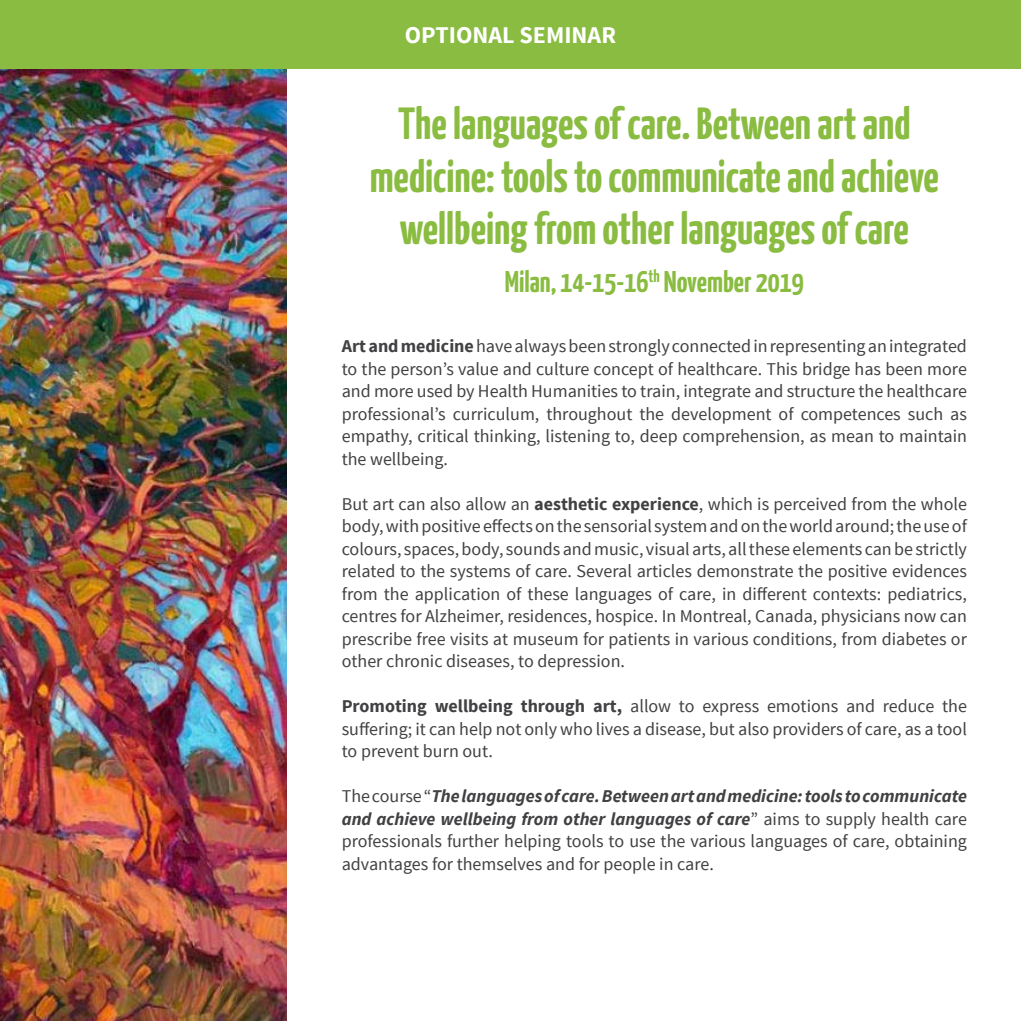
<style>
.page{position:relative;width:1021px;height:1021px;background:#fff}
.page>*{position:absolute;margin:0;border:0;box-sizing:border-box;transform-origin:0 0}
.t1{font:700 45px/52.5px "Yanone Kaffeesatz";color:#89bc40;text-align:center}
.t2{font:700 30px "Yanone Kaffeesatz";color:#89bc40}
.t3{font:700 24px "Source Sans Pro";color:#fff}
.t4{font:18px/22.5px "Source Sans Pro";color:#414042;text-align:justify}
.s1{font-weight:700}
.s2{font-weight:700;font-style:italic}
</style>
<div class="page">
<img style="left:0;top:68px;width:286px;height:952px">
<div style="left:0;top:0;width:1020px;height:68px;background:#89bc40"></div>
<h3 class="t3" style="left:405px;top:20px;width:213px">OPTIONAL SEMINAR</h3>
<h1 class="t1" style="left:370px;top:96px;width:571px">The languages of care. Between art and medicine: tools to communicate and achieve wellbeing from other languages of care</h1>
<h2 class="t2" style="left:504px;top:263px;width:301px">Milan, 14-15-16<sup>th</sup> November 2019</h2>
<p class="t4" style="left:342px;top:335px;width:626px"><span class="s1">Art and medicine</span> have always been strongly connected in representing an integrated to the person’s value and culture concept of healthcare. This bridge has been more and more used by Health Humanities to train, integrate and structure the healthcare professional’s curriculum, throughout the development of competences such as empathy, critical thinking, listening to, deep comprehension, as mean to maintain the wellbeing.</p>
<p class="t4" style="left:342px;top:493px;width:626px">But art can also allow an <span class="s1">aesthetic experience</span>, which is perceived from the whole body, with positive effects on the sensorial system and on the world around; the use of colours, spaces, body, sounds and music, visual arts, all these elements can be strictly related to the systems of care. Several articles demonstrate the positive evidences from the application of these languages of care, in different contexts: pediatrics, centres for Alzheimer, residences, hospice. In Montreal, Canada, physicians now can prescribe free visits at museum for patients in various conditions, from diabetes or other chronic diseases, to depression.</p>
<p class="t4" style="left:342px;top:695px;width:626px"><span class="s1">Promoting wellbeing through art,</span> allow to express emotions and reduce the suffering; it can help not only who lives a disease, but also providers of care, as a tool to prevent burn out.</p>
<p class="t4" style="left:342px;top:785px;width:626px">The course “<span class="s2">The languages of care. Between art and medicine: tools to communicate and achieve wellbeing from other languages of care</span>” aims to supply health care professionals further helping tools to use the various languages of care, obtaining advantages for themselves and for people in care.</p>
</div>
